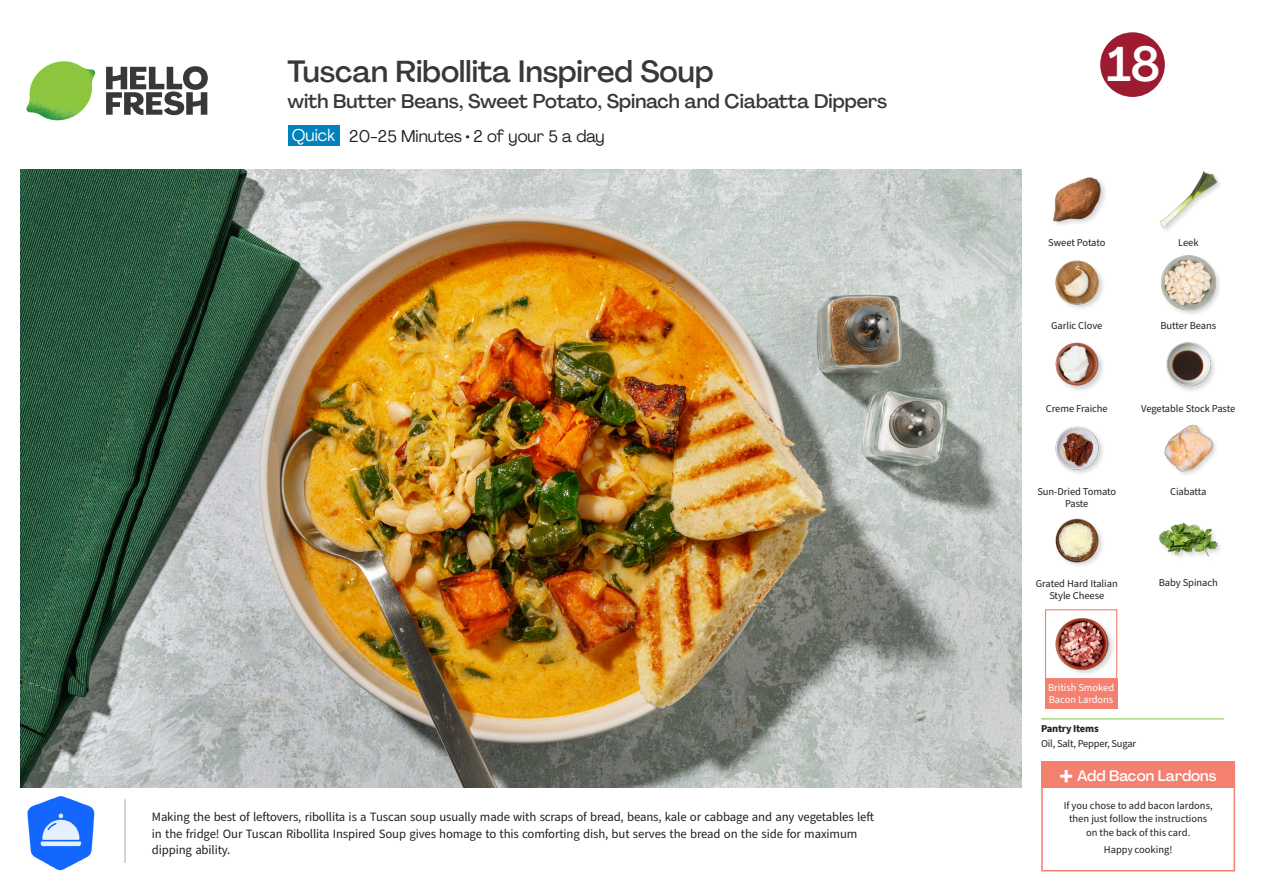
<style>
.page{position:relative;width:1263px;height:893px;background:#fff}
.page>*{position:absolute;margin:0;border:0;box-sizing:border-box;transform-origin:0 0}
._24_Recipe_Nr_Bag{font:500 48px "Agrandir";color:#fff}
._15_Titel_UK{font:500 30px "Agrandir";color:#383839}
._15_Titel_UK-2{font:500 19.5px "Agrandir";color:#383839}
._02_Box_Type{font:16.5px "Agrandir";color:#231f20}
._02_Box_Type-2{font:16.5px "Agrandir";color:#fff}
._16_StepsText{font:500 15px "Agrandir";color:#fff}
._24_Recipe_Nr_Bag-2{font:12.75px/16.4px "Source Sans Pro";letter-spacing:-.01em;color:#231f20}
._18_FRONT_ingredients_UK{font:10.5px "Source Sans Pro";letter-spacing:-.005em;color:#231f20}
._15_Titel_Steps{font:10.5px/13.5px "Source Sans Pro";color:#231f20;text-align:center}
._18_FRONT_ingredients_UK-2{font:10.5px/12px "Source Sans Pro";letter-spacing:-.005em;color:#fff}
._14_Allergene_Text_7pt{font:10.5px "Source Sans Pro";letter-spacing:-.02em;color:#231f20}
._00_Basic{font:10.5px "Source Sans Pro";color:#231f20}
._14_Allergene_Text_7pt-2{font:700 10.5px "Source Sans Pro";letter-spacing:-.02em;color:#231f20}
</style>
<div class="page">
<svg style="left:106px;top:66px;width:102px;height:49px"></svg>
<img style="left:26px;top:61px;width:69px;height:59px">
<img style="left:21px;top:170px;width:1000px;height:618px">
<hr style="left:1041px;top:718px;width:183px;height:1px;background:#81c340">
<img style="left:1055px;top:518px;width:48px;height:48px">
<div style="left:1158px;top:522px;width:66px;height:41px;background:#231f20;opacity:.2"></div>
<img style="left:1159px;top:522px;width:58px;height:41px">
<img style="left:1055px;top:342px;width:48px;height:48px">
<img style="left:1055px;top:426px;width:48px;height:48px">
<img style="left:1164px;top:424px;width:52px;height:51px">
<img style="left:1166px;top:342px;width:49px;height:49px">
<img style="left:1053px;top:177px;width:52px;height:48px">
<img style="left:1055px;top:260px;width:48px;height:49px">
<div style="left:1160px;top:254px;width:62px;height:63px;background:#231f20;opacity:.2"></div>
<img style="left:1160px;top:254px;width:57px;height:57px">
<img style="left:1160px;top:171px;width:57px;height:57px">
<div style="left:288px;top:125px;width:52px;height:21px;background:#0082bf"></div>
<div style="left:1045px;top:609px;width:72px;height:72px;border:1px solid #f4806f"></div>
<div style="left:1045px;top:678px;width:72px;height:30px;background:#f4806f"></div>
<div style="left:1055px;top:616px;width:61px;height:61px;background:#231f20;opacity:.2"></div>
<img style="left:1055px;top:616px;width:56px;height:56px">
<div style="left:1041px;top:761px;width:194px;height:110px;border:2px solid #f4806f"></div>
<div style="left:1041px;top:761px;width:194px;height:27px;background:#f4806f"></div>
<svg style="left:1060px;top:770px;width:12px;height:12px"></svg>
<hr style="left:125px;top:799px;width:1px;height:64px;background:#a7a8a9">
<img style="left:27px;top:796px;width:68px;height:75px">
<svg style="left:1100px;top:32px;width:65px;height:65px"></svg>
<p class="_15_Titel_UK" style="left:287px;top:53px;width:428px">Tuscan Ribollita Inspired Soup</p>
<p class="_15_Titel_UK-2" style="left:287px;top:89px;width:601px">with Butter Beans, Sweet Potato, Spinach and Ciabatta Dippers</p>
<p class="_02_Box_Type-2" style="left:292px;top:125px;width:45px">Quick</p>
<p class="_02_Box_Type" style="left:349px;top:126px;width:257px">20-25 Minutes • 2 of your 5 a day</p>
<p class="_24_Recipe_Nr_Bag-2" style="left:152px;top:809px;width:724px">Making the best of leftovers, ribollita is a Tuscan soup usually made with scraps of bread, beans, kale or cabbage and any vegetables left in the fridge! Our Tuscan Ribollita Inspired Soup gives homage to this comforting dish, but serves the bread on the side for maximum dipping ability.</p>
<p class="_24_Recipe_Nr_Bag" style="left:1107px;top:35px;width:55px">18</p>
<p class="_18_FRONT_ingredients_UK" style="left:1048px;top:235px;width:59px">Sweet Potato</p>
<p class="_18_FRONT_ingredients_UK" style="left:1178px;top:235px;width:22px">Leek</p>
<p class="_18_FRONT_ingredients_UK" style="left:1051px;top:319px;width:53px">Garlic Clove</p>
<p class="_18_FRONT_ingredients_UK" style="left:1160px;top:319px;width:57px">Butter Beans</p>
<p class="_18_FRONT_ingredients_UK" style="left:1046px;top:401px;width:64px">Creme Fraiche</p>
<p class="_18_FRONT_ingredients_UK" style="left:1141px;top:401px;width:96px">Vegetable Stock Paste</p>
<p class="_18_FRONT_ingredients_UK" style="left:1037px;top:485px;width:80px">Sun-Dried Tomato</p>
<p class="_18_FRONT_ingredients_UK" style="left:1170px;top:485px;width:38px">Ciabatta</p>
<p class="_18_FRONT_ingredients_UK" style="left:1065px;top:497px;width:25px">Paste</p>
<p class="_18_FRONT_ingredients_UK" style="left:1036px;top:577px;width:83px">Grated Hard Italian</p>
<p class="_18_FRONT_ingredients_UK" style="left:1159px;top:576px;width:61px">Baby Spinach</p>
<p class="_18_FRONT_ingredients_UK" style="left:1049px;top:589px;width:56px">Style Cheese</p>
<p class="_18_FRONT_ingredients_UK-2" style="left:1048px;top:682px;width:68px">British Smoked<br>Bacon Lardons</p>
<p class="_14_Allergene_Text_7pt-2" style="left:1041px;top:722px;width:59px">Pantry Items</p>
<p class="_14_Allergene_Text_7pt" style="left:1041px;top:737px;width:96px">Oil, Salt, Pepper, Sugar</p>
<p class="_16_StepsText" style="left:1077px;top:766px;width:141px">Add Bacon Lardons</p>
<p class="_15_Titel_Steps" style="left:1064px;top:799px;width:151px">If you chose to add bacon lardons, then just follow the instructions on the back of this card.</p>
<p class="_00_Basic" style="left:1104px;top:843px;width:70px">Happy cooking!</p>
</div>
